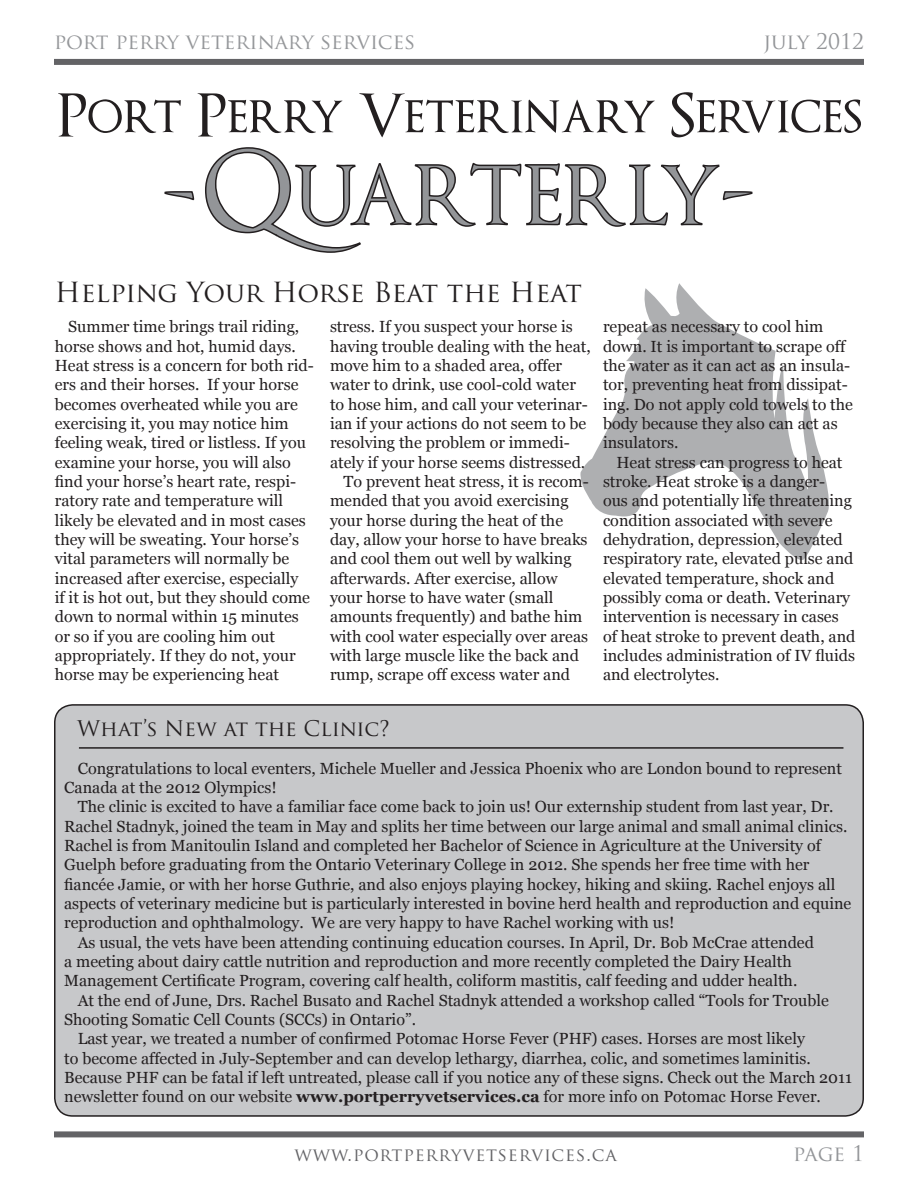
<style>
.page{position:relative;width:918px;height:1188px;background:#fff}
.page>*{position:absolute;margin:0;border:0;box-sizing:border-box;transform-origin:0 0}
.t1{font:27px "Trajan Pro";letter-spacing:-.015em;color:#231f20}
.t2{font:21px "Trajan Pro";color:#95979a}
.Sub_Title{font:21px "Trajan Pro";color:#231f20}
.t3{font:21px "Trajan Pro";color:#939598}
.t4{font:18px "Trajan Pro";letter-spacing:.05em;color:#636366}
.Sub_Title-2{font:16.2px/19.4px "Georgia";color:#231f20}
.s1{font-weight:700}
</style>
<div class="page">
<div style="left:54px;top:59px;width:810px;height:6px;background:#636366"></div>
<div style="left:54px;top:1131px;width:810px;height:6px;background:#636366"></div>
<svg style="left:58px;top:93px;width:123px;height:44px"></svg>
<svg style="left:198px;top:93px;width:144px;height:44px"></svg>
<svg style="left:359px;top:93px;width:296px;height:44px"></svg>
<svg style="left:671px;top:92px;width:190px;height:45px"></svg>
<svg style="left:164px;top:191px;width:31px;height:9px"></svg>
<svg style="left:205px;top:147px;width:548px;height:106px"></svg>
<svg style="left:580px;top:283px;width:249px;height:277px"></svg>
<div style="left:55px;top:705px;width:808px;height:411px;background:#c7c8ca;border-radius:18px"></div>
<div style="left:54px;top:704px;width:810px;height:413px;border:2px solid #231f20;border-radius:18px"></div>
<hr style="left:79px;top:747px;width:764px;height:2px;background:#231f20">
<p class="t2" style="left:54px;top:28px;width:363px">port perry veterinary services</p>
<p class="t3" style="left:763px;top:28px;width:102px">july 2012</p>
<p class="t1" style="left:55px;top:275px;width:529px">Helping Your Horse Beat the Heat</p>
<p class="Sub_Title-2" style="left:55px;top:317px;width:261px;text-indent:14px">Summer time brings trail riding, horse shows and hot, humid days.<br>Heat stress is a concern for both rid&shy;ers and their horses. If your horse becomes overheated while you are exercising it, you may notice him feeling weak, tired or listless. If you examine your horse, you will also find your horse’s heart rate, respi&shy;ratory rate and temperature will likely be elevated and in most cases they will be sweating. Your horse’s vital parameters will normally be increased after exercise, especially<br>if it is hot out, but they should come down to normal within 15 minutes or so if you are cooling him out appropriately. If they do not, your horse may be experiencing heat</p>
<p class="Sub_Title-2" style="left:330px;top:317px;width:262px">stress. If you suspect your horse is having trouble dealing with the heat, move him to a shaded area, offer water to drink, use cool-cold water to hose him, and call your veterinar&shy;ian if your actions do not seem to be resolving the problem or immedi&shy;ately if your horse seems distressed.</p>
<p class="Sub_Title-2" style="left:330px;top:472px;width:260px;text-indent:14px">To prevent heat stress, it is recom&shy;mended that you avoid exercising your horse during the heat of the day, allow your horse to have breaks and cool them out well by walking afterwards. After exercise, allow your horse to have water (small amounts frequently) and bathe him with cool water especially over areas with large muscle like the back and rump, scrape off excess water and</p>
<p class="Sub_Title-2" style="left:603px;top:317px;width:252px">repeat as necessary to cool him down. It is important to scrape off the water as it can act as an insula&shy;tor, preventing heat from dissipat&shy;ing. Do not apply cold towels to the body because they also can act as insulators.</p>
<p class="Sub_Title-2" style="left:603px;top:453px;width:254px;text-indent:14px">Heat stress can progress to heat stroke. Heat stroke is a danger-<br>ous and potentially life threatening condition associated with severe dehydration, depression, elevated respiratory rate, elevated pulse and elevated temperature, shock and possibly coma or death. Veterinary intervention is necessary in cases of heat stroke to prevent death, and includes administration of IV fluids and electrolytes.</p>
<p class="Sub_Title" style="left:77px;top:715px;width:314px">What’s New at the Clinic?</p>
<p class="Sub_Title-2" style="left:64px;top:759px;width:779px;text-indent:14px">Congratulations to local eventers, Michele Mueller and Jessica Phoenix who are London bound to represent<br>Canada at the 2012 Olympics!</p>
<p class="Sub_Title-2" style="left:64px;top:797px;width:789px;text-indent:14px">The clinic is excited to have a familiar face come back to join us! Our externship student from last year, Dr.<br>Rachel Stadnyk, joined the team in May and splits her time between our large animal and small animal clinics.<br>Rachel is from Manitoulin Island and completed her Bachelor of Science in Agriculture at the University of Guelph before graduating from the Ontario Veterinary College in 2012. She spends her free time with her fiancée Jamie, or with her horse Guthrie, and also enjoys playing hockey, hiking and skiing. Rachel enjoys all aspects of veterinary medicine but is particularly interested in bovine herd health and reproduction and equine reproduction and ophthalmology. We are very happy to have Rachel working with us!</p>
<p class="Sub_Title-2" style="left:64px;top:933px;width:751px;text-indent:14px">As usual, the vets have been attending continuing education courses. In April, Dr. Bob McCrae attended a meeting about dairy cattle nutrition and reproduction and more recently completed the Dairy Health<br>Management Certificate Program, covering calf health, coliform mastitis, calf feeding and udder health.</p>
<p class="Sub_Title-2" style="left:64px;top:991px;width:766px;text-indent:14px">At the end of June, Drs. Rachel Busato and Rachel Stadnyk attended a workshop called “Tools for Trouble<br>Shooting Somatic Cell Counts (SCCs) in Ontario”.</p>
<p class="Sub_Title-2" style="left:64px;top:1030px;width:789px;text-indent:14px">Last year, we treated a number of confirmed Potomac Horse Fever (PHF) cases. Horses are most likely<br>to become affected in July-September and can develop lethargy, diarrhea, colic, and sometimes laminitis.<br>Because PHF can be fatal if left untreated, please call if you notice any of these signs. Check out the March 2011 newsletter found on our website <span class="s1">www.portperryvetservices.ca</span> for more info on Potomac Horse Fever.</p>
<p class="t4" style="left:294px;top:1143px;width:324px">www.portperryvetservices.ca</p>
<p class="t3" style="left:793px;top:1140px;width:72px">page 1</p>
</div>
